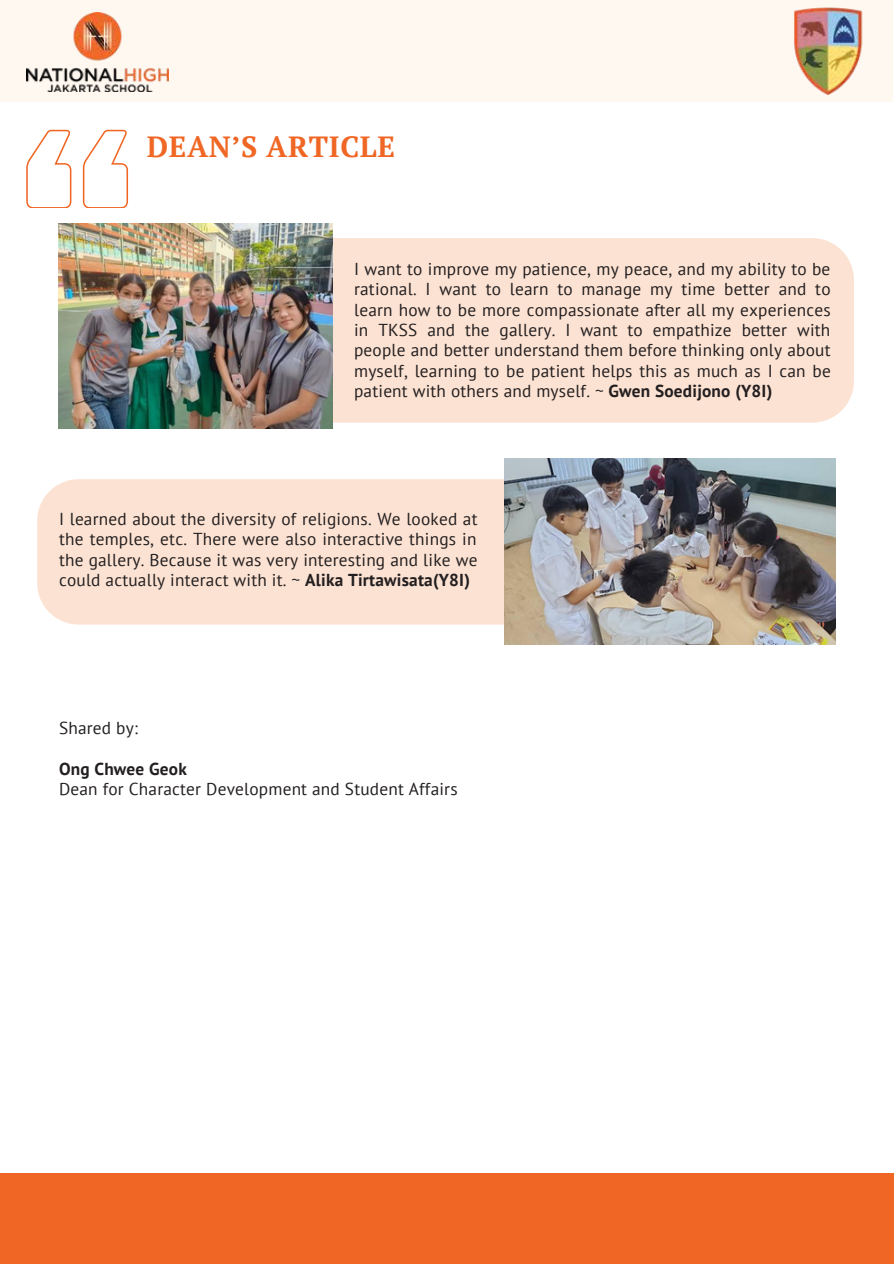
<style>
.page{position:relative;width:894px;height:1264px;background:#fff}
.page>*{position:absolute;margin:0;border:0;box-sizing:border-box;transform-origin:0 0}
.t1{font:700 29.1px "PT Serif";letter-spacing:.02em;color:#f06624}
.t2{font:17.25px/20.2px "PT Sans";letter-spacing:.01em;color:#231f20;text-align:justify}
.t3{font:700 17.25px "PT Sans";letter-spacing:.01em;color:#231f20}
.s1{font-weight:700}
</style>
<div class="page">
<div style="left:0;top:1173px;width:893px;height:90px;background:#f06624"></div>
<div style="left:1px;top:0;width:891px;height:102px;background:#fff8f0"></div>
<img style="left:26px;top:12px;width:142px;height:79px">
<img style="left:794px;top:7px;width:69px;height:88px">
<svg style="left:26px;top:130px;width:102px;height:78px"></svg>
<div style="left:332px;top:238px;width:521px;height:184px;background:#fce2d2"></div>
<img style="left:59px;top:223px;width:273px;height:205px">
<div style="left:37px;top:479px;width:467px;height:145px;background:#fce2d2"></div>
<img style="left:504px;top:459px;width:331px;height:185px">
<h1 class="t1" style="left:147px;top:127px;width:249px">DEAN’S ARTICLE</h1>
<p class="t2" style="left:354px;top:259px;width:478px">I want to improve my patience, my peace, and my ability to be rational. I want to learn to manage my time better and to learn how to be more compassionate after all my experiences in TKSS and the gallery. I want to empathize better with people and better understand them before thinking only about myself, learning to be patient helps this as much as I can be patient with others and myself. ~ <span class="s1">Gwen Soedijono (Y8I)</span></p>
<p class="t2" style="left:59px;top:508px;width:420px">I learned about the diversity of religions. We looked at the temples, etc. There were also interactive things in the gallery. Because it was very interesting and like we could actually interact with it. ~ <span class="s1">Alika Tirtawisata(Y8I)</span></p>
<p class="t2" style="left:59px;top:717px;width:80px">Shared by:</p>
<p class="t3" style="left:59px;top:757px;width:129px">Ong Chwee Geok</p>
<p class="t2" style="left:59px;top:778px;width:400px">Dean for Character Development and Student Affairs</p>
</div>
